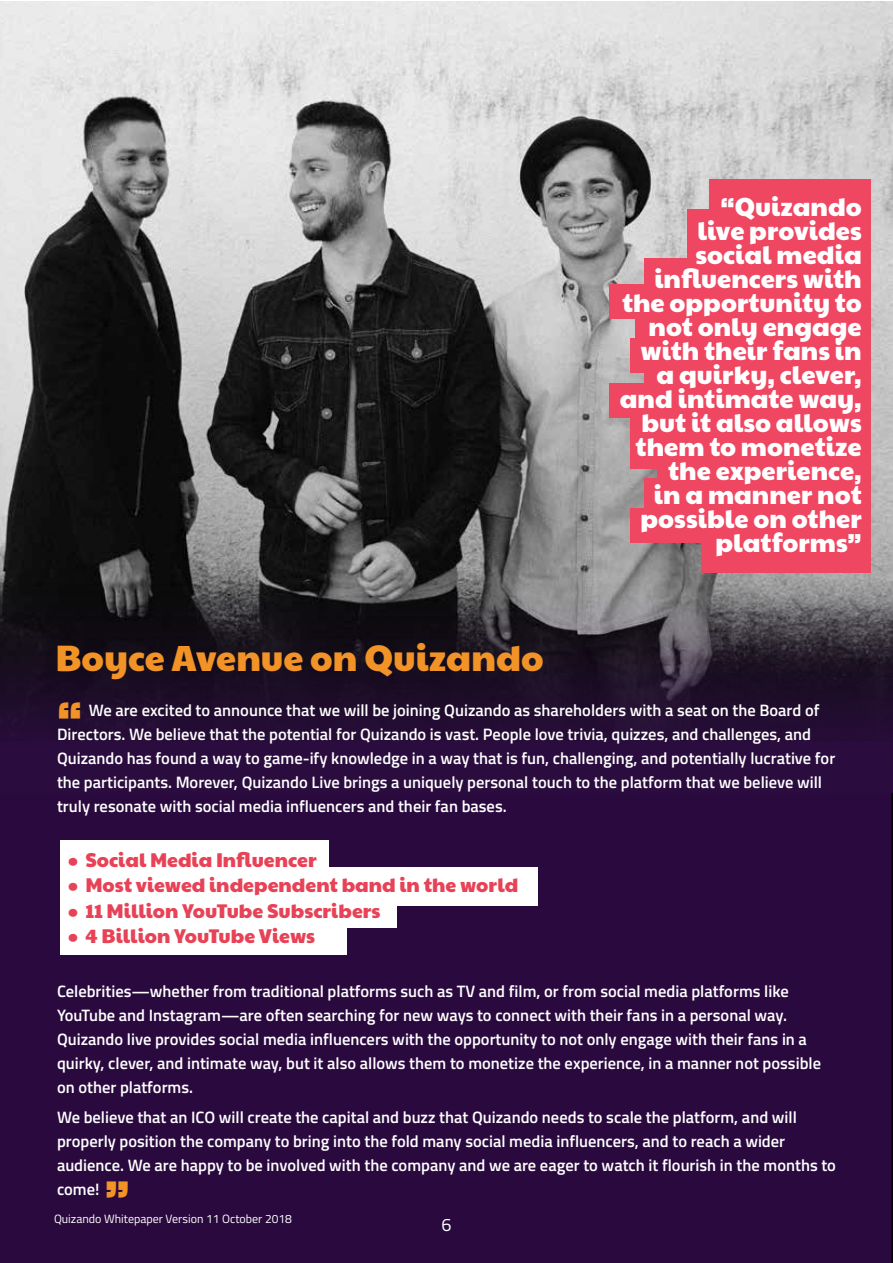
<style>
.page{position:relative;width:893px;height:1263px;background:#fff}
.page>*{position:absolute;margin:0;border:0;box-sizing:border-box;transform-origin:0 0}
.t1{font:45px "Paytone One";color:#f29328}
.t2{font:36px "Paytone One";color:#f29328}
.t3{font:25.5px/24px "Paytone One";color:#fff;text-align:right}
.t4{font:19.5px "Paytone One";color:#e84257}
.t5{font:18px "Titillium Web";color:#fff}
.t6{font:600 16.5px/24px "Titillium Web";color:#fff}
.t7{font:12px "Titillium Web";color:#fff}
</style>
<div class="page">
<div style="left:0;top:792px;width:892px;height:471px;background:#2a093f"></div>
<img style="left:0;top:1px;width:892px;height:565px">
<svg style="left:892px;top:477px;width:1px;height:134px"></svg>
<img style="left:0;top:566px;width:892px;height:226px">
<div style="left:709px;top:180px;width:161px;height:34px;background:#ef4661"></div>
<div style="left:687px;top:209px;width:183px;height:34px;background:#ef4661"></div>
<div style="left:687px;top:236px;width:183px;height:34px;background:#ef4661"></div>
<div style="left:644px;top:258px;width:226px;height:34px;background:#ef4661"></div>
<div style="left:609px;top:284px;width:261px;height:35px;background:#ef4661"></div>
<div style="left:635px;top:307px;width:235px;height:34px;background:#ef4661"></div>
<div style="left:630px;top:338px;width:240px;height:34px;background:#ef4661"></div>
<div style="left:644px;top:364px;width:226px;height:34px;background:#ef4661"></div>
<div style="left:609px;top:383px;width:261px;height:35px;background:#ef4661"></div>
<div style="left:630px;top:410px;width:240px;height:34px;background:#ef4661"></div>
<div style="left:630px;top:434px;width:240px;height:34px;background:#ef4661"></div>
<div style="left:657px;top:457px;width:213px;height:34px;background:#ef4661"></div>
<div style="left:644px;top:479px;width:226px;height:34px;background:#ef4661"></div>
<div style="left:630px;top:508px;width:240px;height:34px;background:#ef4661"></div>
<div style="left:701px;top:538px;width:169px;height:34px;background:#ef4661"></div>
<div style="left:60px;top:840px;width:269px;height:39px;background:#fff"></div>
<div style="left:60px;top:867px;width:478px;height:39px;background:#fff"></div>
<div style="left:60px;top:889px;width:336px;height:39px;background:#fff"></div>
<div style="left:60px;top:916px;width:286px;height:39px;background:#fff"></div>
<h2 class="t2" style="left:56px;top:630px;width:490px">Boyce Avenue on Quizando</h2>
<p class="t3" style="left:620px;top:193px;width:243px">“Quizando<br>live provides social media influencers with the opportunity to not only engage with their fans in a quirky, clever, and intimate way, but it also allows them to monetize the experience,<br>in a manner not possible on other platforms”</p>
<h1 class="t1" style="left:57px;top:684px;width:26px">“</h1>
<p class="t6" style="left:57px;top:698px;width:780px;text-indent:32px">We are excited to announce that we will be joining Quizando as shareholders with a seat on the Board of Directors. We believe that the potential for Quizando is vast. People love trivia, quizzes, and challenges, and Quizando has found a way to game-ify knowledge in a way that is fun, challenging, and potentially lucrative for the participants. Morever, Quizando Live brings a uniquely personal touch to the platform that we believe will truly resonate with social media influencers and their fan bases.</p>
<p class="t4" style="left:68px;top:845px;width:250px">• Social Media Influencer</p>
<p class="t4" style="left:68px;top:871px;width:452px">• Most viewed independent band in the world</p>
<p class="t4" style="left:68px;top:896px;width:314px">• 11 Million YouTube Subscribers</p>
<p class="t4" style="left:68px;top:922px;width:249px">• 4 Billion YouTube Views</p>
<p class="t6" style="left:57px;top:979px;width:766px">Celebrities—whether from traditional platforms such as TV and film, or from social media platforms like YouTube and Instagram—are often searching for new ways to connect with their fans in a personal way.<br>Quizando live provides social media influencers with the opportunity to not only engage with their fans in a quirky, clever, and intimate way, but it also allows them to monetize the experience, in a manner not possible on other platforms.</p>
<p class="t6" style="left:57px;top:1105px;width:780px">We believe that an ICO will create the capital and buzz that Quizando needs to scale the platform, and will properly position the company to bring into the fold many social media influencers, and to reach a wider audience. We are happy to be involved with the company and we are eager to watch it flourish in the months to come!</p>
<h1 class="t1" style="left:130px;top:1216px;width:26px;rotate:-180deg">“</h1>
<p class="t7" style="left:54px;top:1209px;width:239px">Quizando Whitepaper Version 11 October 2018</p>
<p class="t5" style="left:441px;top:1210px;width:12px">6</p>
</div>
